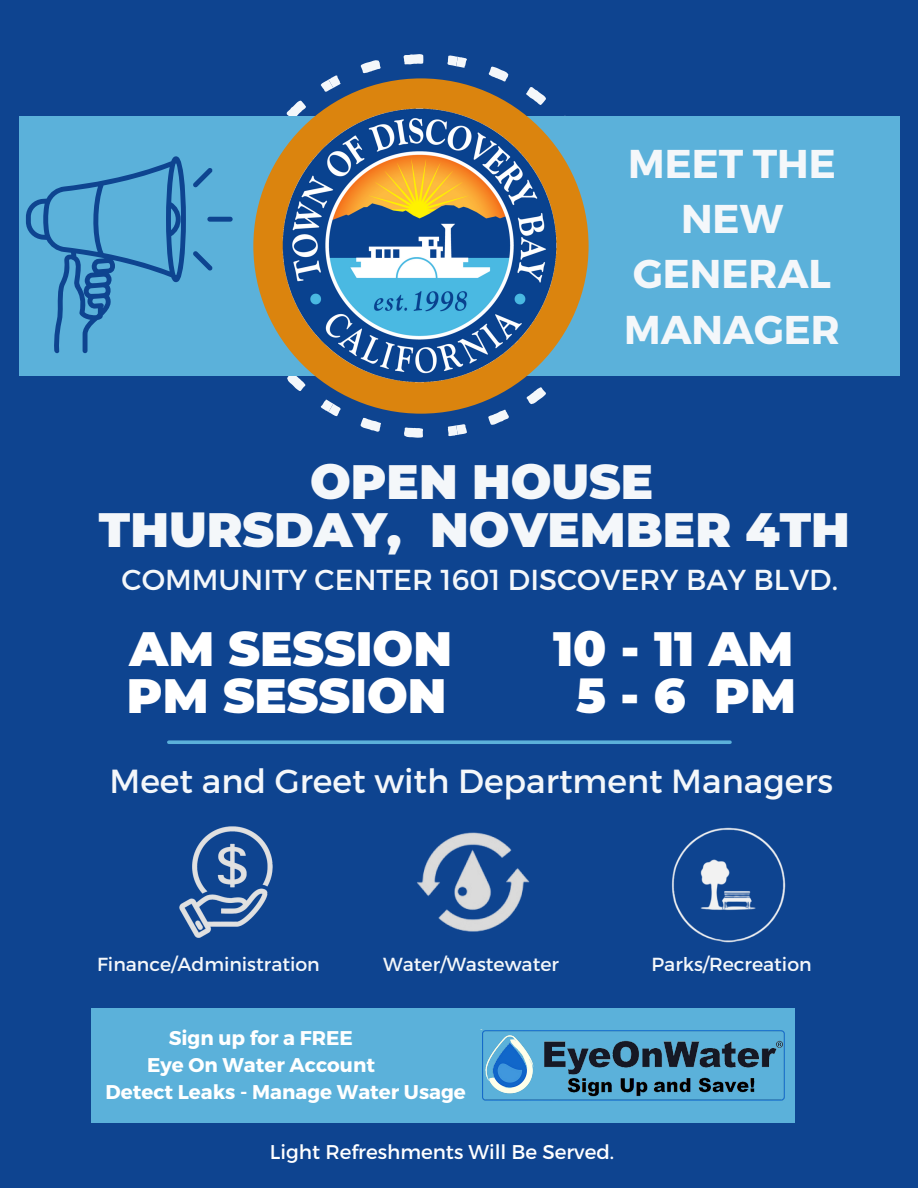
<style>
.page{position:relative;width:918px;height:1188px;background:#0e4490}
.page>*{position:absolute;margin:0;border:0;box-sizing:border-box;transform-origin:0 0}
.t1{font:900 48.15px "Montserrat";color:#fff}
.t2{font:900 48.15px "Montserrat";color:#f4f7fa}
.t3{font:700 40.2px/55.2px "Montserrat";color:#f4f7fa;text-align:center}
.t4{font:33.3px "Montserrat";color:#f4f7fa}
.t5{font:28.8px "Montserrat";color:#f4f7fa}
.t6{font:700 19.8px "Montserrat";color:#fff}
.t7{font:19.8px "Montserrat";color:#fff}
.t8{font:18.9px "Montserrat";color:#f4f7fa}
</style>
<div class="page">
<svg style="left:488px;top:410px;width:21px;height:15px"></svg>
<svg style="left:527px;top:387px;width:19px;height:17px"></svg>
<svg style="left:448px;top:424px;width:19px;height:12px"></svg>
<svg style="left:360px;top:418px;width:21px;height:14px"></svg>
<svg style="left:404px;top:427px;width:19px;height:11px"></svg>
<svg style="left:321px;top:400px;width:20px;height:16px"></svg>
<svg style="left:287px;top:376px;width:18px;height:15px"></svg>
<svg style="left:287px;top:101px;width:19px;height:15px"></svg>
<svg style="left:321px;top:76px;width:20px;height:16px"></svg>
<svg style="left:404px;top:54px;width:19px;height:10px"></svg>
<svg style="left:361px;top:60px;width:20px;height:13px"></svg>
<svg style="left:447px;top:56px;width:20px;height:12px"></svg>
<svg style="left:526px;top:87px;width:20px;height:18px"></svg>
<svg style="left:489px;top:67px;width:19px;height:15px"></svg>
<div style="left:19px;top:116px;width:881px;height:260px;background:#5bb1da"></div>
<div style="left:253px;top:78px;width:336px;height:336px;background:#db840e;border-radius:50%"></div>
<img style="left:276px;top:101px;width:290px;height:290px;border-radius:50%">
<div style="left:207px;top:217px;width:26px;height:5px;background:#0e4490;border-radius:2px"></div>
<svg style="left:193px;top:168px;width:20px;height:19px"></svg>
<svg style="left:193px;top:251px;width:20px;height:20px"></svg>
<svg style="left:26px;top:156px;width:160px;height:197px"></svg>
<div style="left:92px;top:1008px;width:703px;height:115px;background:#5bb1da"></div>
<svg style="left:169px;top:740px;width:561px;height:4px;background:#52a5d1"></svg>
<img style="left:417px;top:832px;width:113px;height:100px">
<img style="left:671px;top:827px;width:115px;height:116px">
<img style="left:179px;top:826px;width:94px;height:112px">
<img style="left:481px;top:1029px;width:304px;height:72px">
<p class="t3" style="left:624px;top:134px;width:217px">MEET THE<br>NEW<br>GENERAL<br>MANAGER</p>
<p class="t2" style="left:310px;top:453px;width:345px">OPEN HOUSE</p>
<p class="t2" style="left:99px;top:500px;width:753px">THURSDAY, NOVEMBER 4TH</p>
<p class="t5" style="left:122px;top:561px;width:718px">COMMUNITY CENTER 1601 DISCOVERY BAY BLVD.</p>
<p class="t1" style="left:130px;top:620px;width:324px">AM SESSION</p>
<p class="t1" style="left:553px;top:620px;width:242px">10 - 11 AM</p>
<p class="t1" style="left:127px;top:667px;width:321px">PM SESSION</p>
<p class="t1" style="left:576px;top:667px;width:221px">5-6 PM</p>
<p class="t4" style="left:110px;top:760px;width:725px">Meet and Greet with Department Managers</p>
<p class="t8" style="left:97px;top:952px;width:224px">Finance/Administration</p>
<p class="t8" style="left:383px;top:952px;width:177px">Water/Wastewater</p>
<p class="t8" style="left:652px;top:952px;width:162px">Parks/Recreation</p>
<p class="t6" style="left:169px;top:1025px;width:186px">Sign up for a FREE</p>
<p class="t6" style="left:147px;top:1052px;width:229px">Eye On Water Account</p>
<p class="t6" style="left:106px;top:1079px;width:362px">Detect Leaks - Manage Water Usage</p>
<p class="t7" style="left:270px;top:1139px;width:346px">Light Refreshments Will Be Served.</p>
</div>
